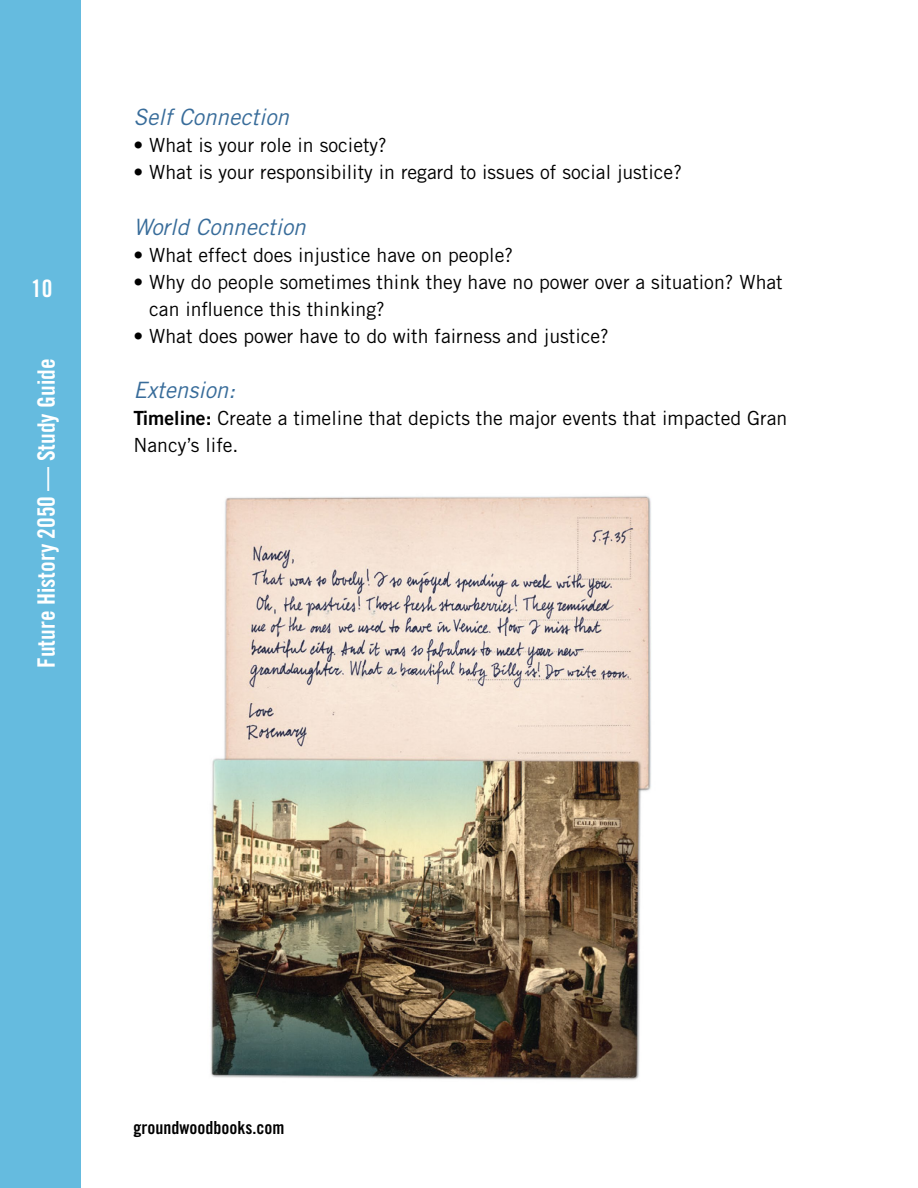
<style>
.page{position:relative;width:918px;height:1188px;background:#fff}
.page>*{position:absolute;margin:0;border:0;box-sizing:border-box;transform-origin:0 0}
.t1{font:24px "Trade Gothic Bold Cond Twenty";color:#fff}
.C-head{font:italic 22.5px "Trade Gothic";color:#386c9a}
.Para_no_space{font:19.5px/27px "Trade Gothic";color:#000}
.t2{font:18px "Trade Gothic Bold Cond Twenty";color:#000}
.s1{font-family:"Trade Gothic Bold Two"}
</style>
<div class="page">
<div style="left:0;top:0;width:81px;height:1188px;background:#65bbdf"></div>
<img style="left:210px;top:496px;width:441px;height:584px">
<p class="t1" style="left:31px;top:274px;width:23px">10</p>
<p class="t1" style="left:32px;top:668px;width:311px;rotate:-90deg">Future History 2050 — Study Guide</p>
<p class="C-head" style="left:133px;top:104px;width:157px">Self Connection</p>
<p class="Para_no_space" style="left:133px;top:132px;width:255px">• What is your role in society?</p>
<p class="Para_no_space" style="left:133px;top:159px;width:550px">• What is your responsibility in regard to issues of social justice?</p>
<p class="C-head" style="left:133px;top:213px;width:174px">World Connection</p>
<p class="Para_no_space" style="left:133px;top:241px;width:381px">• What effect does injustice have on people?</p>
<p class="Para_no_space" style="left:149px;top:268px;width:635px;text-indent:-16px">• Why do people sometimes think they have no power over a situation? What can influence this thinking?</p>
<p class="Para_no_space" style="left:133px;top:322px;width:477px">• What does power have to do with fairness and justice?</p>
<p class="C-head" style="left:133px;top:376px;width:103px">Extension:</p>
<p class="Para_no_space" style="left:133px;top:404px;width:655px"><span class="s1">Timeline:</span> Create a timeline that depicts the major events that impacted Gran<br>Nancy’s life.</p>
<p class="t2" style="left:133px;top:1117px;width:152px">groundwoodbooks.com</p>
</div>
